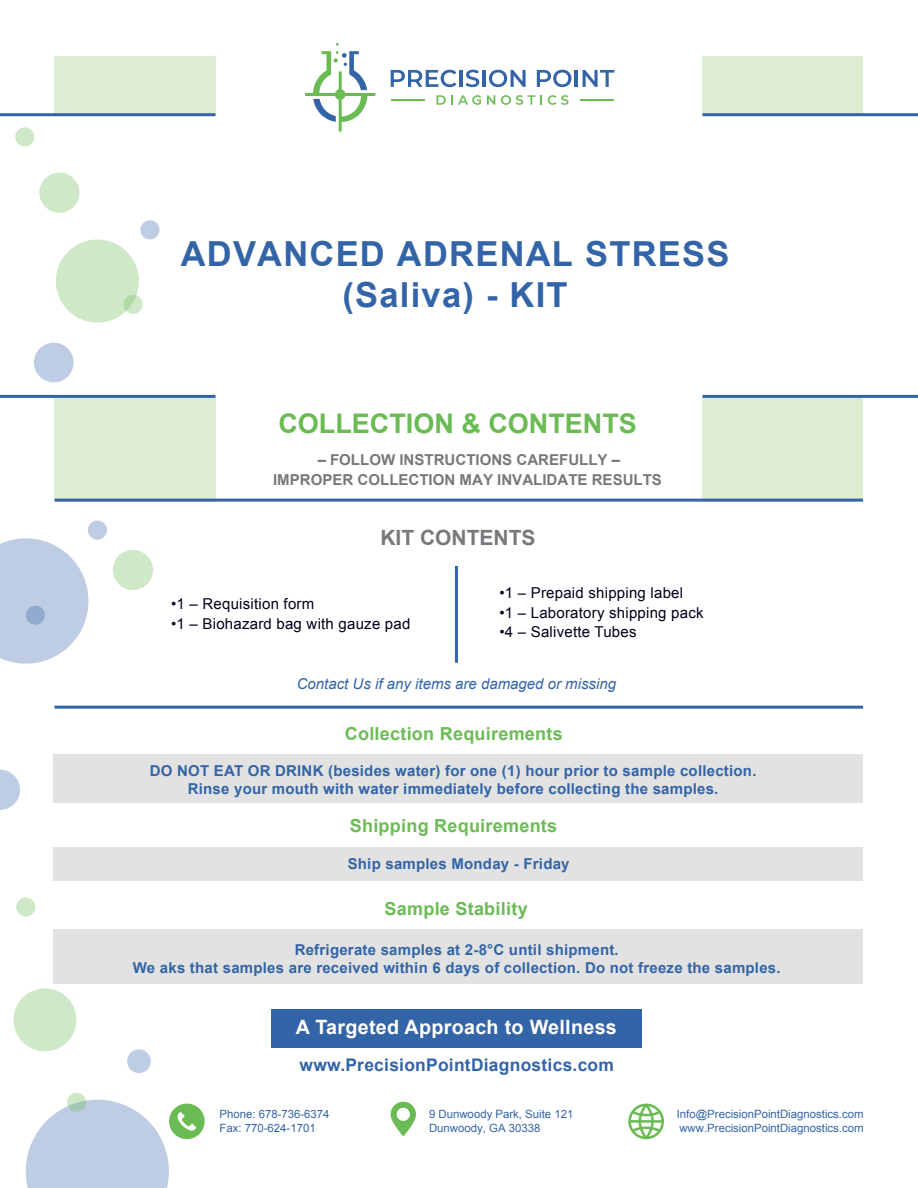
<style>
.page{position:relative;width:918px;height:1188px;background:#fff}
.page>*{position:absolute;margin:0;border:0;box-sizing:border-box;transform-origin:0 0}
.t1{font:700 34.5px/41.4px "Arial";letter-spacing:.035em;color:#3364a7;text-align:center}
.t2{font:700 27px "Arial";color:#6bbb54}
.t3{font:700 21px "Arial";color:#76787b}
.t4{font:700 19.65px "Arial";letter-spacing:.015em;color:#fff}
.t5{font:700 18px "Arial";letter-spacing:.015em;color:#6bbb54}
.t6{font:700 17.4px "Arial";letter-spacing:.015em;color:#3364a7}
.t7{font:700 15px/18px "Arial";letter-spacing:.015em;color:#3364a7;text-align:center}
.t8{font:15px/19.5px "Arial";letter-spacing:.015em;color:#00021a}
.t9{font:700 15px/20.7px "Arial";color:#76787b;text-align:center}
.t10{font:italic 15px "Arial";color:#3364a7}
.t11{font:11.4px/13.6px "Arial";color:#3364a7}
</style>
<div class="page">
<div style="left:271px;top:1009px;width:371px;height:39px;background:#3364a7"></div>
<div style="left:54px;top:754px;width:809px;height:49px;background:#e1e2e1"></div>
<div style="left:54px;top:847px;width:809px;height:33px;background:#e1e2e1"></div>
<svg style="left:391px;top:70px;width:65px;height:17px"></svg>
<hr style="left:459px;top:70px;width:4px;height:17px;background:#3364a7">
<svg style="left:466px;top:70px;width:13px;height:17px"></svg>
<hr style="left:482px;top:70px;width:4px;height:17px;background:#3364a7">
<svg style="left:489px;top:70px;width:37px;height:17px"></svg>
<svg style="left:537px;top:70px;width:34px;height:17px"></svg>
<hr style="left:575px;top:70px;width:3px;height:17px;background:#3364a7">
<svg style="left:583px;top:70px;width:31px;height:17px"></svg>
<svg style="left:487px;top:95px;width:8px;height:10px"></svg>
<svg style="left:501px;top:95px;width:41px;height:10px"></svg>
<svg style="left:548px;top:95px;width:21px;height:10px"></svg>
<svg style="left:437px;top:95px;width:44px;height:10px"></svg>
<hr style="left:391px;top:100px;width:34px;height:1px;background:#6bbb54">
<hr style="left:580px;top:100px;width:34px;height:1px;background:#6bbb54">
<svg style="left:305px;top:43px;width:70px;height:89px"></svg>
<div style="left:54px;top:56px;width:162px;height:59px;background:#deedd1"></div>
<div style="left:702px;top:56px;width:161px;height:59px;background:#deedd1"></div>
<div style="left:54px;top:397px;width:162px;height:102px;background:#deedd1"></div>
<div style="left:702px;top:397px;width:161px;height:102px;background:#deedd1"></div>
<svg style="left:0;top:538px;width:88px;height:126px"></svg>
<div style="left:113px;top:550px;width:40px;height:40px;background:#cfe9c8;border-radius:50%"></div>
<div style="left:13px;top:988px;width:63px;height:63px;background:#cfe9c8;border-radius:50%"></div>
<div style="left:39px;top:173px;width:41px;height:40px;background:#cfe9c8;border-radius:50%"></div>
<div style="left:88px;top:520px;width:19px;height:20px;background:#becde3;border-radius:50%"></div>
<svg style="left:0;top:770px;width:20px;height:40px"></svg>
<svg style="left:15px;top:127px;width:19px;height:20px"></svg>
<div style="left:34px;top:343px;width:40px;height:39px;background:#becde3;border-radius:50%"></div>
<div style="left:127px;top:1049px;width:24px;height:24px;background:#becde3;border-radius:50%"></div>
<svg style="left:16px;top:897px;width:19px;height:20px"></svg>
<svg style="left:56px;top:220px;width:104px;height:103px"></svg>
<div style="left:26px;top:606px;width:19px;height:19px;background:#91abcf;border-radius:50%"></div>
<div style="left:53px;top:929px;width:809px;height:55px;background:#e1e2e1"></div>
<hr style="left:54px;top:499px;width:809px;height:3px;background:#3364a7">
<hr style="left:54px;top:706px;width:809px;height:3px;background:#3364a7">
<hr style="left:0;top:113px;width:216px;height:3px;background:#3364a7">
<hr style="left:702px;top:113px;width:216px;height:3px;background:#3364a7">
<hr style="left:0;top:395px;width:216px;height:3px;background:#3364a7">
<hr style="left:702px;top:395px;width:216px;height:3px;background:#3364a7">
<hr style="left:455px;top:566px;width:3px;height:97px;background:#3364a7">
<svg style="left:391px;top:1102px;width:25px;height:34px"></svg>
<svg style="left:26px;top:1100px;width:179px;height:88px"></svg>
<svg style="left:628px;top:1104px;width:36px;height:35px"></svg>
<svg style="left:67px;top:1093px;width:19px;height:19px"></svg>
<h1 class="t1" style="left:181px;top:236px;width:550px">ADVANCED ADRENAL STRESS (Saliva) - KIT</h1>
<h2 class="t2" style="left:278px;top:413px;width:360px">COLLECTION &amp; CONTENTS</h2>
<p class="t9" style="left:273px;top:450px;width:390px">– FOLLOW INSTRUCTIONS CAREFULLY –<br>IMPROPER COLLECTION MAY INVALIDATE RESULTS</p>
<h3 class="t3" style="left:380px;top:530px;width:157px">KIT CONTENTS</h3>
<p class="t8" style="left:171px;top:596px;width:241px">ï1 – Requisition form<br>ï1 – Biohazard bag with gauze pad</p>
<p class="t8" style="left:499px;top:585px;width:206px">ï1 – Prepaid shipping label<br>ï1 – Laboratory shipping pack ï4 – Salivette Tubes</p>
<p class="t10" style="left:297px;top:678px;width:321px">Contact Us if any items are damaged or missing</p>
<p class="t5" style="left:345px;top:727px;width:219px">Collection Requirements</p>
<p class="t7" style="left:150px;top:763px;width:608px">DO NOT EAT OR DRINK (besides water) for one (1) hour prior to sample collection.<br>Rinse your mouth with water immediately before collecting the samples.</p>
<p class="t5" style="left:350px;top:818px;width:209px">Shipping Requirements</p>
<p class="t7" style="left:348px;top:856px;width:223px">Ship samples Monday - Friday</p>
<p class="t5" style="left:385px;top:902px;width:145px">Sample Stability</p>
<p class="t7" style="left:133px;top:942px;width:649px">Refrigerate samples at 2-8°C until shipment.<br>We aks that samples are received within 6 days of collection. Do not freeze the samples.</p>
<h3 class="t4" style="left:296px;top:1020px;width:323px">A Targeted Approach to Wellness</h3>
<p class="t6" style="left:300px;top:1058px;width:316px">www.PrecisionPointDiagnostics.com</p>
<p class="t11" style="left:219px;top:1108px;width:112px">Phone: 678-736-6374<br>Fax: 770-624-1701</p>
<p class="t11" style="left:429px;top:1108px;width:146px">9 Dunwoody Park, Suite 121<br>Dunwoody, GA 30338</p>
<p class="t11" style="left:677px;top:1108px;width:188px">Info@PrecisionPointDiagnostics.com www.PrecisionPointDiagnostics.com</p>
</div>
